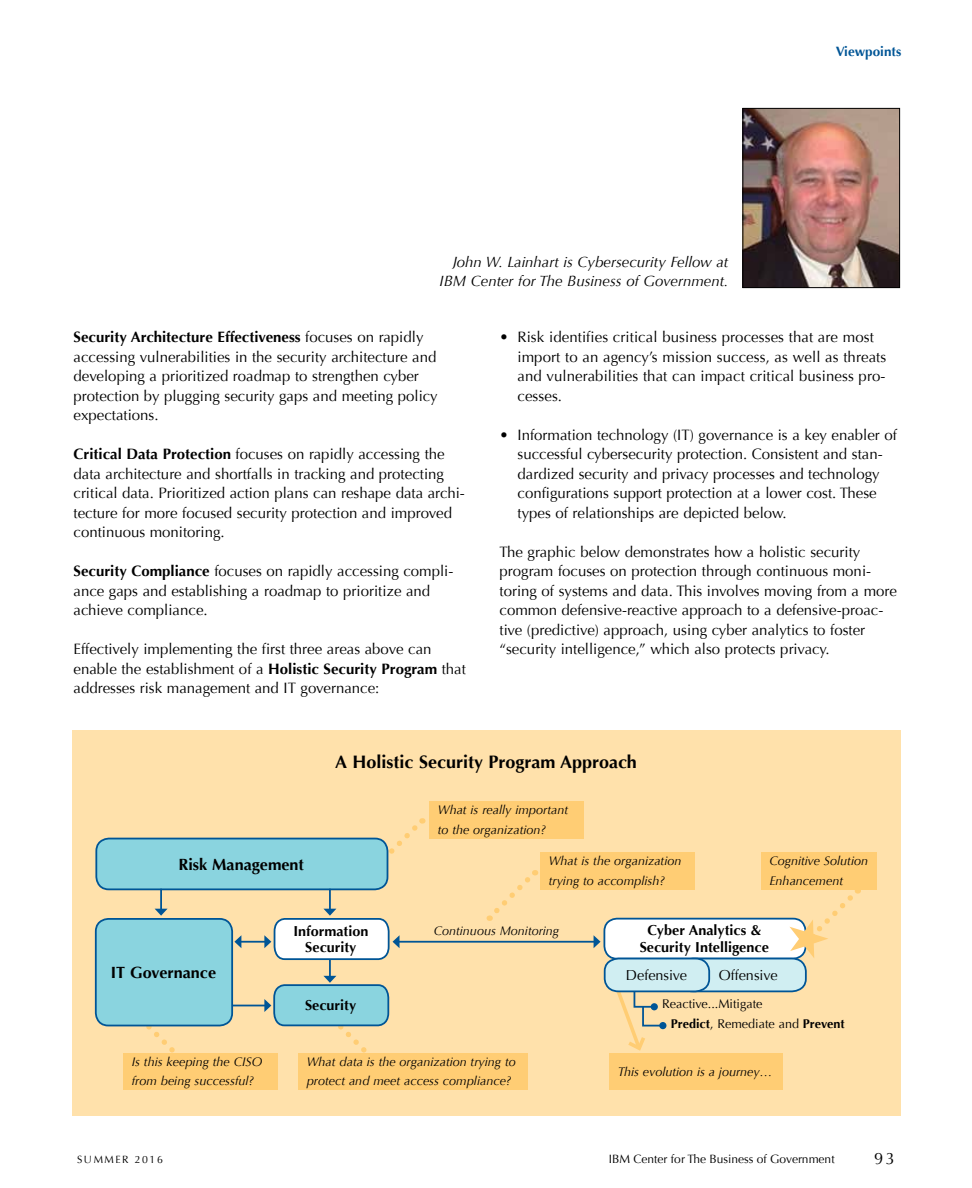
<style>
.page{position:relative;width:972px;height:1188px;background:#fff}
.page>*{position:absolute;margin:0;border:0;box-sizing:border-box;transform-origin:0 0}
.t1{font:700 18px "Optima";color:#000}
.t2{font:16.5px "Optima";color:#000}
.t3{font:700 16.2px "Optima";color:#000}
.t4{font:15px/19.5px "Optima";color:#000}
.t5{font:italic 15px/19.5px "Optima";color:#000;text-align:right}
.t6{font:700 14.4px/16.2px "Optima";color:#000;text-align:center}
.t7{font:14.4px "Optima";color:#000}
.t8{font:700 13.5px "Optima";color:#005596}
.t9{font:italic 12.6px/19.5px "Optima";color:#000}
.t10{font:12.6px/19.5px "Optima";color:#000}
.t11{font:12px "Optima";color:#000}
.t12{font:10.5px "Optima";letter-spacing:.15em;color:#000}
.s1{font-weight:700}
</style>
<div class="page">
<img style="left:744px;top:110px;width:154px;height:176px">
<div style="left:742px;top:108px;width:158px;height:180px;border:1px solid #000"></div>
<div style="left:72px;top:730px;width:828px;height:386px;background:#ffe1ab"></div>
<svg style="left:376px;top:818px;width:50px;height:51px"></svg>
<svg style="left:489px;top:870px;width:49px;height:51px"></svg>
<svg style="left:138px;top:1026px;width:50px;height:27px"></svg>
<svg style="left:616px;top:992px;width:49px;height:59px"></svg>
<div style="left:659px;top:1022px;width:7px;height:7px;background:#005596;border-radius:50%"></div>
<div style="left:430px;top:801px;width:154px;height:38px;background:#ffcd74"></div>
<div style="left:541px;top:852px;width:154px;height:38px;background:#ffcd74"></div>
<div style="left:761px;top:852px;width:116px;height:38px;background:#ffcd74"></div>
<div style="left:610px;top:1053px;width:173px;height:37px;background:#ffcd74"></div>
<div style="left:299px;top:1053px;width:229px;height:37px;background:#ffcd74"></div>
<div style="left:124px;top:1053px;width:154px;height:37px;background:#ffcd74"></div>
<div style="left:96px;top:839px;width:292px;height:50px;background:#8ad4df;border-radius:13px"></div>
<div style="left:95px;top:838px;width:293px;height:52px;border:2px solid #005596;border-radius:13px"></div>
<div style="left:96px;top:919px;width:136px;height:107px;background:#8ad4df;border-radius:13px"></div>
<div style="left:95px;top:918px;width:138px;height:108px;border:2px solid #005596;border-radius:13px"></div>
<div style="left:604px;top:919px;width:202px;height:40px;background:#fff;border-radius:13px"></div>
<div style="left:604px;top:918px;width:202px;height:42px;border:2px solid #005596;border-radius:13px"></div>
<hr style="left:160px;top:889px;width:2px;height:21px;background:#005596">
<svg style="left:155px;top:909px;width:13px;height:7px"></svg>
<hr style="left:329px;top:889px;width:2px;height:21px;background:#005596">
<hr style="left:232px;top:1005px;width:34px;height:1px;background:#005596">
<hr style="left:240px;top:941px;width:26px;height:2px;background:#005596">
<svg style="left:234px;top:935px;width:7px;height:13px"></svg>
<hr style="left:398px;top:941px;width:197px;height:2px;background:#005596">
<svg style="left:264px;top:909px;width:136px;height:159px"></svg>
<svg style="left:594px;top:935px;width:7px;height:13px"></svg>
<div style="left:679px;top:959px;width:127px;height:32px;background:#d0eef2;border-radius:13px"></div>
<div style="left:678px;top:958px;width:129px;height:34px;border:2px solid #005596;border-radius:13px"></div>
<div style="left:605px;top:959px;width:104px;height:32px;background:#d0eef2;border-radius:13px"></div>
<div style="left:604px;top:958px;width:106px;height:34px;border:2px solid #005596;border-radius:13px"></div>
<svg style="left:789px;top:890px;width:72px;height:68px"></svg>
<p class="t5" style="left:440px;top:252px;width:290px">John W. Lainhart is Cybersecurity Fellow at<br>IBM Center for The Business of Government.</p>
<p class="t8" style="left:836px;top:44px;width:67px">Viewpoints</p>
<p class="t4" style="left:74px;top:327px;width:366px"><span class="s1">Security Architecture Effectiveness</span> focuses on rapidly accessing vulnerabilities in the security architecture and developing a prioritized roadmap to strengthen cyber protection by plugging security gaps and meeting policy expectations.</p>
<p class="t4" style="left:74px;top:444px;width:393px"><span class="s1">Critical Data Protection</span> focuses on rapidly accessing the data architecture and shortfalls in tracking and protecting critical data. Prioritized action plans can reshape data archi&shy;tecture for more focused security protection and improved continuous monitoring.</p>
<p class="t4" style="left:74px;top:561px;width:381px"><span class="s1">Security Compliance</span> focuses on rapidly accessing compli&shy;ance gaps and establishing a roadmap to prioritize and achieve compliance.</p>
<p class="t4" style="left:74px;top:639px;width:394px">Effectively implementing the first three areas above can enable the establishment of a <span class="s1">Holistic Security Program</span> that addresses risk management and IT governance:</p>
<p class="t4" style="left:518px;top:327px;width:370px;text-indent:-18px">• Risk identifies critical business processes that are most import to an agency’s mission success, as well as threats and vulnerabilities that can impact critical business pro&shy;cesses.</p>
<p class="t4" style="left:518px;top:425px;width:381px;text-indent:-18px">• Information technology (IT) governance is a key enabler of successful cybersecurity protection. Consistent and stan&shy;dardized security and privacy processes and technology configurations support protection at a lower cost. These types of relationships are depicted below.</p>
<p class="t4" style="left:500px;top:542px;width:399px">The graphic below demonstrates how a holistic security program focuses on protection through continuous moni&shy;toring of systems and data. This involves moving from a more common defensive-reactive approach to a defensive-proac&shy;tive (predictive) approach, using cyber analytics to foster “security intelligence,” which also protects privacy.</p>
<p class="t3" style="left:178px;top:855px;width:127px">Risk Management</p>
<p class="t1" style="left:335px;top:751px;width:303px">A Holistic Security Program Approach</p>
<p class="t9" style="left:438px;top:801px;width:132px">What is really important to the organization?</p>
<p class="t9" style="left:549px;top:851px;width:134px">What is the organization trying to accomplish?</p>
<p class="t9" style="left:769px;top:851px;width:100px">Cognitive Solution<br>Enhancement</p>
<p class="t3" style="left:111px;top:963px;width:107px">IT Governance</p>
<p class="t9" style="left:132px;top:1052px;width:132px">Is this keeping the CISO from being successful?</p>
<p class="t6" style="left:293px;top:923px;width:76px">Information<br>Security</p>
<p class="t6" style="left:305px;top:997px;width:53px">Security</p>
<p class="t9" style="left:434px;top:921px;width:127px">Continuous Monitoring</p>
<p class="t9" style="left:307px;top:1052px;width:211px">What data is the organization trying to protect and meet access compliance?</p>
<p class="t6" style="left:640px;top:923px;width:131px">Cyber Analytics &amp;<br>Security Intelligence</p>
<p class="t7" style="left:626px;top:967px;width:63px">Defensive</p>
<p class="t7" style="left:719px;top:967px;width:60px">Offensive</p>
<p class="t10" style="left:671px;top:995px;width:175px;text-indent:-9px">Reactive...Mitigate<br><span class="s1">Predict</span>, Remediate and <span class="s1">Prevent</span></p>
<p class="t9" style="left:618px;top:1062px;width:156px">This evolution is a journey…</p>
<p class="t12" style="left:77px;top:1154px;width:87px">SUMMER 2016</p>
<p class="t11" style="left:609px;top:1152px;width:227px">IBM Center for The Business of Government</p>
<p class="t2" style="left:874px;top:1149px;width:22px">93</p>
</div>
